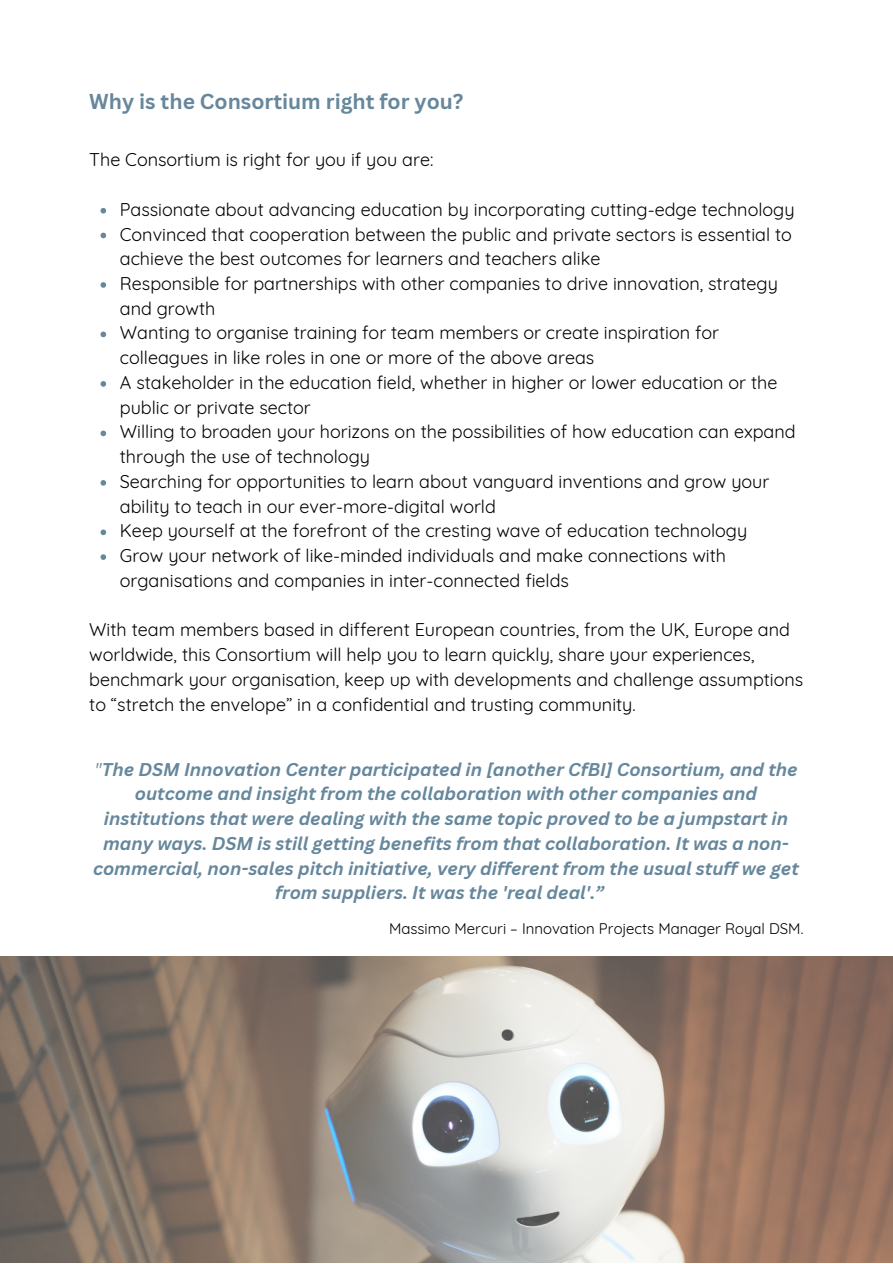
<style>
.page{position:relative;width:893px;height:1264px;background:#fff}
.page>*{position:absolute;margin:0;border:0;box-sizing:border-box;transform-origin:0 0}
.t1{font:700 21px "Canva Sans";color:#66879c}
.t2{font:18px/24.8px "Quicksand";color:#000}
.t3{font:italic 700 18px "Canva Sans";color:#66879c}
.t4{font:15px "Quicksand";color:#000}
.s1{font-weight:400}
</style>
<div class="page">
<img style="left:0;top:956px;width:892px;height:306px">
<svg style="left:100px;top:208px;width:6px;height:5px"></svg>
<svg style="left:100px;top:233px;width:6px;height:5px"></svg>
<svg style="left:100px;top:282px;width:6px;height:6px"></svg>
<svg style="left:100px;top:331px;width:6px;height:6px"></svg>
<svg style="left:100px;top:381px;width:6px;height:6px"></svg>
<svg style="left:100px;top:430px;width:6px;height:6px"></svg>
<svg style="left:100px;top:480px;width:6px;height:5px"></svg>
<svg style="left:100px;top:529px;width:6px;height:6px"></svg>
<svg style="left:100px;top:554px;width:6px;height:6px"></svg>
<p class="t1" style="left:89px;top:86px;width:376px">Why is the Consortium right for you?</p>
<p class="t2" style="left:89px;top:147px;width:345px">The Consortium is right for you if you are:</p>
<p class="t2" style="left:120px;top:197px;width:676px">Passionate about advancing education by incorporating cutting-edge technology</p>
<p class="t2" style="left:120px;top:221px;width:673px">Convinced that cooperation between the public and private sectors is essential to achieve the best outcomes for learners and teachers alike</p>
<p class="t2" style="left:120px;top:271px;width:659px">Responsible for partnerships with other companies to drive innovation, strategy and growth</p>
<p class="t2" style="left:120px;top:320px;width:600px">Wanting to organise training for team members or create inspiration for colleagues in like roles in one or more of the above areas</p>
<p class="t2" style="left:120px;top:370px;width:659px">A stakeholder in the education field, whether in higher or lower education or the public or private sector</p>
<p class="t2" style="left:120px;top:419px;width:677px">Willing to broaden your horizons on the possibilities of how education can expand through the use of technology</p>
<p class="t2" style="left:120px;top:469px;width:651px">Searching for opportunities to learn about vanguard inventions and grow your ability to teach in our ever-more-digital world</p>
<p class="t2" style="left:120px;top:518px;width:629px">Keep yourself at the forefront of the cresting wave of education technology</p>
<p class="t2" style="left:120px;top:543px;width:607px">Grow your network of like-minded individuals and make connections with organisations and companies in inter-connected fields</p>
<p class="t2" style="left:89px;top:617px;width:715px">With team members based in different European countries, from the UK, Europe and worldwide, this Consortium will help you to learn quickly, share your experiences, benchmark your organisation, keep up with developments and challenge assumptions to “stretch the envelope” in a confidential and trusting community.</p>
<p class="t3" style="left:94px;top:756px;width:705px"><span class="s1">"</span>The DSM Innovation Center participated in [another CfBI] Consortium, and the</p>
<p class="t3" style="left:135px;top:781px;width:623px">outcome and insight from the collaboration with other companies and</p>
<p class="t3" style="left:104px;top:806px;width:685px">institutions that were dealing with the same topic proved to be a jumpstart in</p>
<p class="t3" style="left:103px;top:830px;width:687px">many ways. DSM is still getting benefits from that collaboration. It was a non-</p>
<p class="t3" style="left:93px;top:855px;width:707px">commercial, non-sales pitch initiative, very different from the usual stuff we get</p>
<p class="t3" style="left:275px;top:880px;width:330px">from suppliers. It was the 'real deal'.”</p>
<p class="t4" style="left:389px;top:919px;width:416px">Massimo Mercuri – Innovation Projects Manager Royal DSM.</p>
</div>
